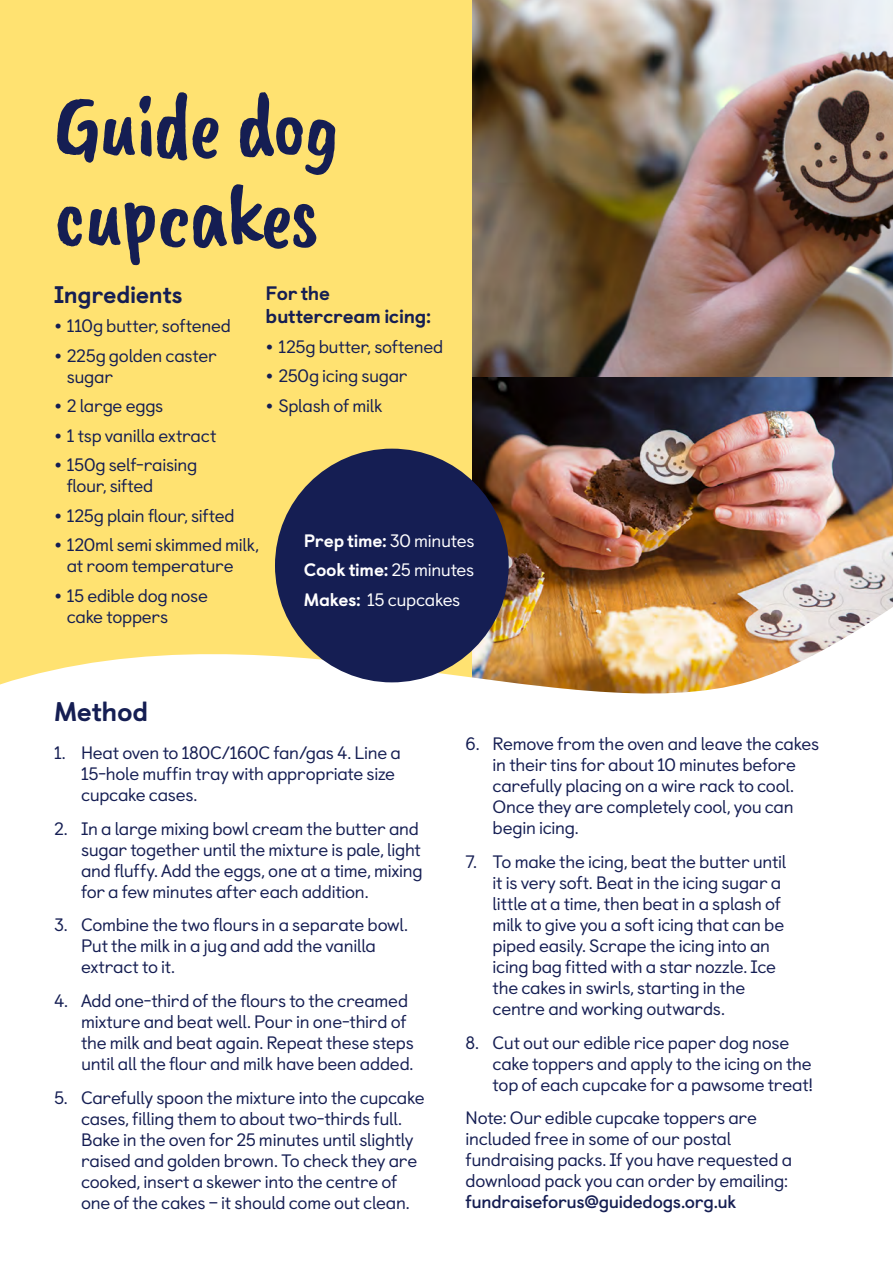
<style>
.page{position:relative;width:893px;height:1263px;background:#fff}
.page>*{position:absolute;margin:0;border:0;box-sizing:border-box;transform-origin:0 0}
.Caveat_Brush_Inky{font:90px/90px "Caveat Brush";letter-spacing:-.03em;color:#151e53}
.Method___Ingedients_Title{font:800 27px "Castledown";letter-spacing:-.015em;color:#151e53}
.Method___Ingedients_Title-2{font:800 24px "Castledown";letter-spacing:-.015em;color:#151e53}
.sub_categories{font:800 19.5px/23.4px "Castledown";letter-spacing:-.015em;color:#151e53}
.Method_Paragraph{font:18px/21px "Castledown";letter-spacing:-.015em;color:#151e53}
.bullet{font:18px/21px "Castledown";letter-spacing:-.015em;color:#151e53}
.Prep_time_instuctions{font:800 18px "Castledown";letter-spacing:-.015em;color:#fff}
.Prep_time_instuctions-2{font:18px "Castledown";letter-spacing:-.02em;color:#fff}
.s1{font-size:25.5px}
.s2{font-weight:400}
.s3{font-weight:800}
.s4{font-weight:700}
</style>
<div class="page">
<div style="left:0;top:0;width:893px;height:804px;background:#ffe271"></div>
<img style="left:472px;top:0;width:421px;height:489px">
<img style="left:0;top:489px;width:893px;height:315px">
<div style="left:275px;top:449px;width:234px;height:233px;background:#151e53;border-radius:50%"></div>
<h2 class="Caveat_Brush_Inky" style="left:54px;top:82px;width:287px">Guide dog cupcakes</h2>
<h3 class="Method___Ingedients_Title-2" style="left:54px;top:275px;width:130px">Ingredients</h3>
<p class="bullet" style="left:54px;top:314px;width:178px"><span class="s1">•</span> 110g butter, softened</p>
<p class="bullet" style="left:67px;top:344px;width:151px;text-indent:-13px"><span class="s1">•</span> 225g golden caster sugar</p>
<p class="bullet" style="left:54px;top:394px;width:111px"><span class="s1">•</span> 2 large eggs</p>
<p class="bullet" style="left:54px;top:424px;width:164px"><span class="s1">•</span> 1 tsp vanilla extract</p>
<p class="bullet" style="left:67px;top:453px;width:132px;text-indent:-13px"><span class="s1">•</span> 150g self-raising flour, sifted</p>
<p class="bullet" style="left:54px;top:504px;width:182px"><span class="s1">•</span> 125g plain flour, sifted</p>
<p class="bullet" style="left:67px;top:533px;width:194px;text-indent:-13px"><span class="s1">•</span> 120ml semi skimmed milk, at room temperature</p>
<p class="bullet" style="left:67px;top:584px;width:143px;text-indent:-13px"><span class="s1">•</span> 15 edible dog nose cake toppers</p>
<h4 class="sub_categories" style="left:266px;top:280px;width:167px">For the buttercream icing:</h4>
<p class="bullet" style="left:266px;top:334px;width:179px"><span class="s1">•</span> 125g butter, softened</p>
<p class="bullet" style="left:266px;top:364px;width:143px"><span class="s1">•</span> 250g icing sugar</p>
<p class="bullet" style="left:266px;top:393px;width:118px"><span class="s1">•</span> Splash of milk</p>
<p class="Prep_time_instuctions" style="left:304px;top:525px;width:172px">Prep time: <span class="s2">30 minutes</span></p>
<p class="Prep_time_instuctions" style="left:304px;top:555px;width:172px">Cook time: <span class="s2">25 minutes</span></p>
<p class="Prep_time_instuctions-2" style="left:304px;top:585px;width:158px"><span class="s3">Makes:</span> 15 cupcakes</p>
<h3 class="Method___Ingedients_Title" style="left:54px;top:689px;width:96px">Method</h3>
<p class="Method_Paragraph" style="left:81px;top:740px;width:321px;text-indent:-27px">1. Heat oven to 180C/160C fan/gas 4. Line a<br>15-hole muffin tray with appropriate size cupcake cases.</p>
<p class="Method_Paragraph" style="left:81px;top:816px;width:343px;text-indent:-27px">2. In a large mixing bowl cream the butter and sugar together until the mixture is pale, light and fluffy. Add the eggs, one at a time, mixing for a few minutes after each addition.</p>
<p class="Method_Paragraph" style="left:81px;top:913px;width:329px;text-indent:-27px">3. Combine the two flours in a separate bowl.<br>Put the milk in a jug and add the vanilla extract to it.</p>
<p class="Method_Paragraph" style="left:81px;top:989px;width:334px;text-indent:-27px">4. Add one-third of the flours to the creamed mixture and beat well. Pour in one-third of the milk and beat again. Repeat these steps until all the flour and milk have been added.</p>
<p class="Method_Paragraph" style="left:81px;top:1085px;width:345px;text-indent:-27px">5. Carefully spoon the mixture into the cupcake cases, filling them to about two-thirds full.<br>Bake in the oven for 25 minutes until slightly raised and golden brown. To check they are cooked, insert a skewer into the centre of one of the cakes – it should come out clean.</p>
<p class="Method_Paragraph" style="left:493px;top:732px;width:328px;text-indent:-27px">6. Remove from the oven and leave the cakes in their tins for about 10 minutes before carefully placing on a wire rack to cool.<br>Once they are completely cool, you can begin icing.</p>
<p class="Method_Paragraph" style="left:493px;top:849px;width:296px;text-indent:-27px">7. To make the icing, beat the butter until it is very soft. Beat in the icing sugar a little at a time, then beat in a splash of milk to give you a soft icing that can be piped easily. Scrape the icing into an icing bag fitted with a star nozzle. Ice the cakes in swirls, starting in the centre and working outwards.</p>
<p class="Method_Paragraph" style="left:493px;top:1030px;width:322px;text-indent:-27px">8. Cut out our edible rice paper dog nose cake toppers and apply to the icing on the top of each cupcake for a pawsome treat!</p>
<p class="Method_Paragraph" style="left:466px;top:1106px;width:328px">Note: Our edible cupcake toppers are included free in some of our postal fundraising packs. If you have requested a download pack you can order by emailing: <span class="s4">fundraiseforus@guidedogs.org.uk</span></p>
</div>
